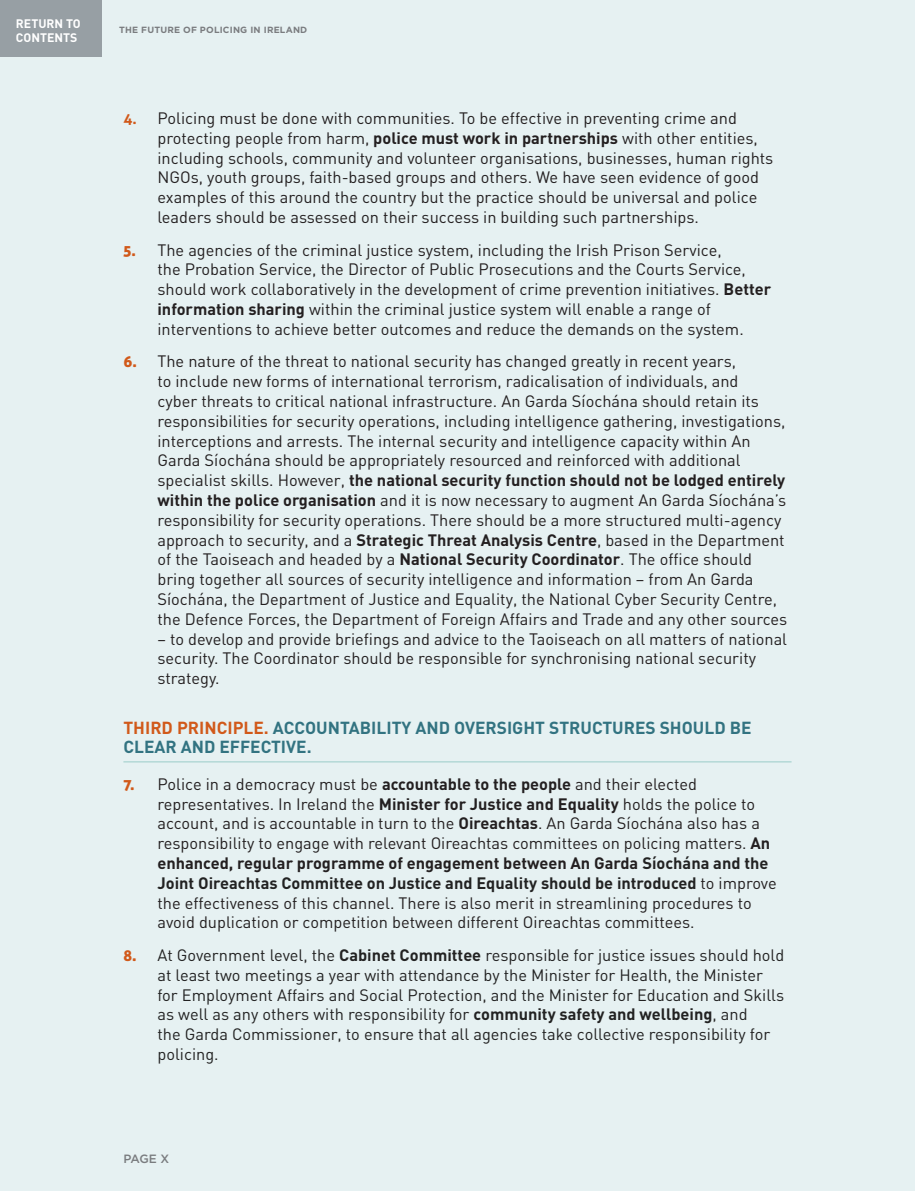
<style>
.page{position:relative;width:915px;height:1191px;background:#fff}
.page>*{position:absolute;margin:0;border:0;box-sizing:border-box;transform-origin:0 0}
.sub_A{font:700 17.25px/19.5px "DIN";color:#327381}
.new_indented_para_ma{font:16.35px/19.8px "DIN";color:#231f20}
.new_indented_para_ma-2{font:16.35px/19.8px "DIN";color:#222}
.t1{font:700 12.3px/14.1px "DIN";color:#fff}
.t2{font:500 12px "Gotham";color:#7a7c7f}
.t3{font:700 9px "Gotham";letter-spacing:.02em;color:#7a7c7f}
.s1{font-family:"Aller";font-weight:700;font-size:15px;color:#d1591a}
.s2{font-weight:700}
.s3{font-family:"Aller Display";font-size:15px;color:#d1591a}
.s4{color:#d1591a}
.s5{font-weight:700;color:#222}
</style>
<div class="page">
<div style="left:0;top:0;width:914px;height:1191px;background:#e6f1f2"></div>
<hr style="left:123px;top:761px;width:668px;height:1px;background:#9acdc9">
<div style="left:0;top:0;width:102px;height:57px;background:#979fa4"></div>
<p class="t1" style="left:16px;top:16px;width:66px">RETURN TO<br>CONTENTS</p>
<p class="t3" style="left:119px;top:24px;width:190px">THE FUTURE OF POLICING IN IRELAND</p>
<p class="new_indented_para_ma" style="left:157px;top:108px;width:617px;text-indent:-34px"><span class="s1">4.</span> Policing must be done with communities. To be effective in preventing crime and protecting people from harm, <span class="s2">police must work in partnerships</span> with other entities, including schools, community and volunteer organisations, businesses, human rights NGOs, youth groups, faith-based groups and others. We have seen evidence of good examples of this around the country but the practice should be universal and police leaders should be assessed on their success in building such partnerships.</p>
<p class="new_indented_para_ma" style="left:157px;top:239px;width:615px;text-indent:-34px"><span class="s3">5.</span> The agencies of the criminal justice system, including the Irish Prison Service,<br>the Probation Service, the Director of Public Prosecutions and the Courts Service, should work collaboratively in the development of crime prevention initiatives. <span class="s2">Better information sharing</span> within the criminal justice system will enable a range of interventions to achieve better outcomes and reduce the demands on the system.</p>
<p class="new_indented_para_ma" style="left:157px;top:351px;width:631px;text-indent:-34px"><span class="s3">6.</span> The nature of the threat to national security has changed greatly in recent years,<br>to include new forms of international terrorism, radicalisation of individuals, and<br>cyber threats to critical national infrastructure. An Garda Síochána should retain its responsibilities for security operations, including intelligence gathering, investigations, interceptions and arrests. The internal security and intelligence capacity within An Garda Síochána should be appropriately resourced and reinforced with additional specialist skills. However, <span class="s2">the national security function should not be lodged entirely within the police organisation</span> and it is now necessary to augment An Garda Síochána’s responsibility for security operations. There should be a more structured multi-agency approach to security, and a <span class="s2">Strategic Threat Analysis Centre</span>, based in the Department of the Taoiseach and headed by a <span class="s2">National Security Coordinator</span>. The office should bring together all sources of security intelligence and information – from An Garda Síochána, the Department of Justice and Equality, the National Cyber Security Centre, the Defence Forces, the Department of Foreign Affairs and Trade and any other sources</p>
<p class="new_indented_para_ma" style="left:157px;top:628px;width:631px">– to develop and provide briefings and advice to the Taoiseach on all matters of national security. The Coordinator should be responsible for synchronising national security strategy.</p>
<p class="sub_A" style="left:123px;top:716px;width:629px"><span class="s4">THIRD PRINCIPLE.</span> ACCOUNTABILITY AND OVERSIGHT STRUCTURES SHOULD BE<br>CLEAR AND EFFECTIVE.</p>
<p class="new_indented_para_ma" style="left:157px;top:773px;width:620px;text-indent:-34px"><span class="s3">7.</span> Police in a democracy must be <span class="s2">accountable to the people</span> and their elected representatives. In Ireland the <span class="s2">Minister for Justice and Equality</span> holds the police to account, and is accountable in turn to the <span class="s2">Oireachtas</span>. An Garda Síochána also has a responsibility to engage with relevant Oireachtas committees on policing matters. <span class="s2">An enhanced, regular programme of engagement between An Garda</span> <span class="s5">Síochána and the Joint Oireachtas Committee on Justice and Equality should be introduced</span> to improve the effectiveness of this channel. There is also merit in streamlining procedures to avoid duplication or competition between different Oireachtas committees.</p>
<p class="new_indented_para_ma-2" style="left:157px;top:945px;width:628px;text-indent:-34px"><span class="s3">8.</span> At Government level, the <span class="s2">Cabinet Committee</span> responsible for justice issues should hold at least two meetings a year with attendance by the Minister for Health, the Minister for Employment Affairs and Social Protection, and the Minister for Education and Skills as well as any others with responsibility for <span class="s2">community safety and wellbeing</span>, and<br>the Garda Commissioner, to ensure that all agencies take collective responsibility for policing.</p>
<p class="t2" style="left:123px;top:1150px;width:47px">PAGE x</p>
</div>
